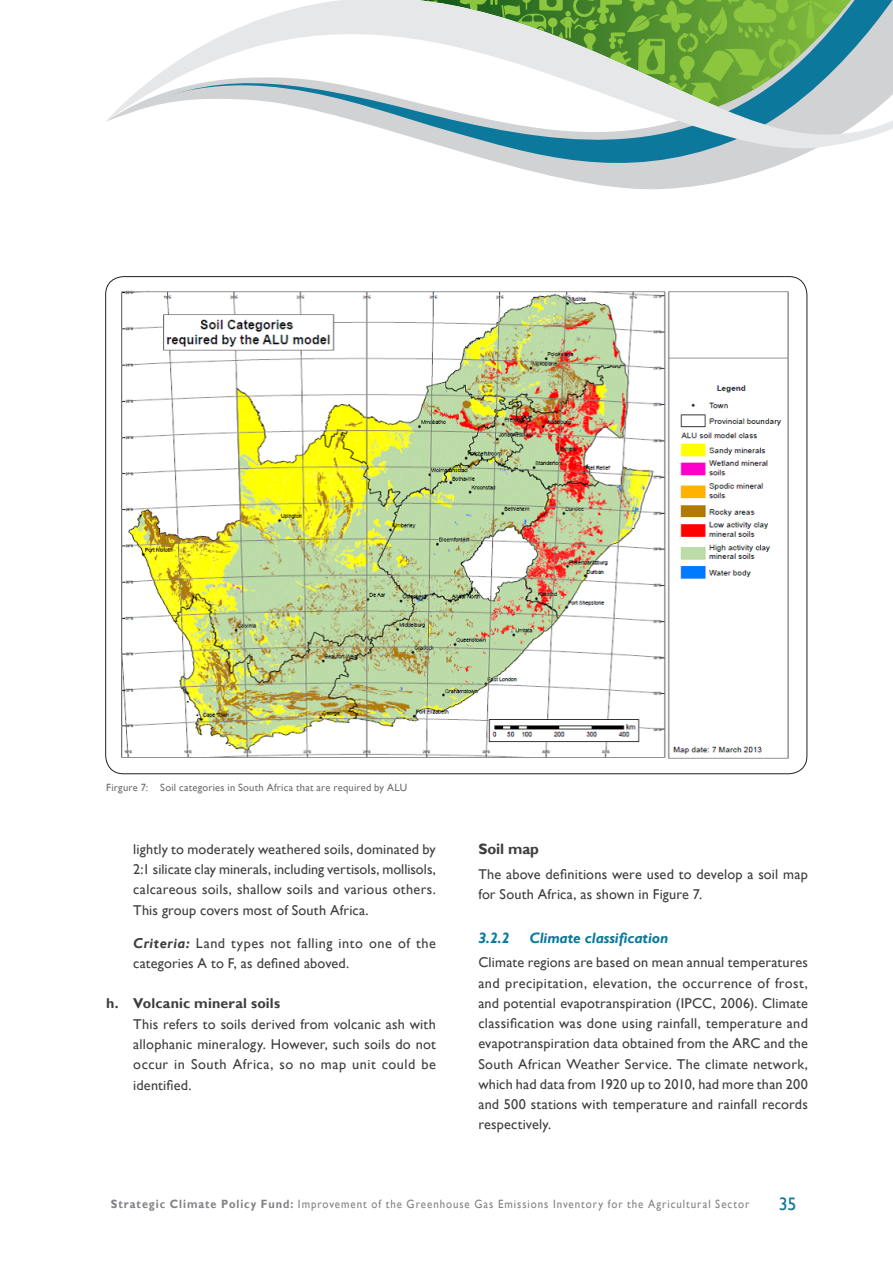
<style>
.page{position:relative;width:893px;height:1263px;background:#fff}
.page>*{position:absolute;margin:0;border:0;box-sizing:border-box;transform-origin:0 0}
.t1{font:18px "Gill Sans";color:#0b789c}
.C_Head_Cor{font:italic 700 15px "Gill Sans";letter-spacing:-.005em;color:#0b789c}
.C_Head_Cor-2{font:700 15px "Gill Sans";letter-spacing:-.005em;color:#3e3e3f}
.Body_Text_Cor{font:14.25px/20.2px "Gill Sans";letter-spacing:.015em;color:#3e3e3f;text-align:justify}
.Body_Text_Cor-2{font:14.25px/20.2px "Gill Sans";letter-spacing:.035em;color:#3e3e3f}
.t2{font:700 14.25px "Gill Sans";letter-spacing:.01em;color:#3e3e3f}
.t3{font:12px "Gill Sans";letter-spacing:.085em;color:#808285;scale:.91 1}
.Captions_Cor{font:10.5px "Gill Sans";letter-spacing:.02em;color:#6c6d70}
.s1{font-weight:700;font-style:italic}
.s2{font-weight:700}
</style>
<div class="page">
<svg style="left:505px;top:164px;width:275px;height:26px;fill:#d1d2d4"></svg>
<svg style="left:483px;top:158px;width:312px;height:6px;background:#acc2cb"></svg>
<svg style="left:106px;top:0;width:787px;height:158px"></svg>
<img style="left:121px;top:290px;width:668px;height:469px">
<p class="Captions_Cor" style="left:106px;top:781px;width:302px">Firgure 7: Soil categories in South Africa that are required by ALU</p>
<p class="Body_Text_Cor" style="left:133px;top:839px;width:304px">lightly to moderately weathered soils, dominated by 2:1 silicate clay minerals, including vertisols, mollisols, calcareous soils, shallow soils and various others.<br>This group covers most of South Africa.</p>
<p class="Body_Text_Cor-2" style="left:133px;top:933px;width:304px"><span class="s1">Criteria:</span> Land types not falling into one of the categories A to F, as defined aboved.</p>
<p class="t2" style="left:106px;top:995px;width:175px">h. Volcanic mineral soils</p>
<p class="Body_Text_Cor" style="left:133px;top:1014px;width:304px">This refers to soils derived from volcanic ash with allophanic mineralogy. However, such soils do not occur in South Africa, so no map unit could be identified.</p>
<p class="C_Head_Cor-2" style="left:478px;top:840px;width:62px">Soil map</p>
<p class="Body_Text_Cor" style="left:478px;top:864px;width:331px">The above definitions were used to develop a soil map for South Africa, as shown in Figure 7.</p>
<p class="C_Head_Cor" style="left:478px;top:929px;width:33px">3.2.2</p>
<p class="C_Head_Cor" style="left:529px;top:929px;width:141px">Climate classification</p>
<p class="Body_Text_Cor" style="left:478px;top:952px;width:331px">Climate regions are based on mean annual temperatures and precipitation, elevation, the occurrence of frost, and potential evapotranspiration (IPCC, 2006). Climate classification was done using rainfall, temperature and evapotranspiration data obtained from the ARC and the South African Weather Service. The climate network, which had data from 1920 up to 2010, had more than 200 and 500 stations with temperature and rainfall records respectively.</p>
<p class="t3" style="left:111px;top:1197px;width:703px"><span class="s2">Strategic Climate Policy Fund:</span> Improvement of the Greenhouse Gas Emissions Inventory for the Agricultural Sector</p>
<p class="t1" style="left:779px;top:1193px;width:19px">35</p>
</div>
